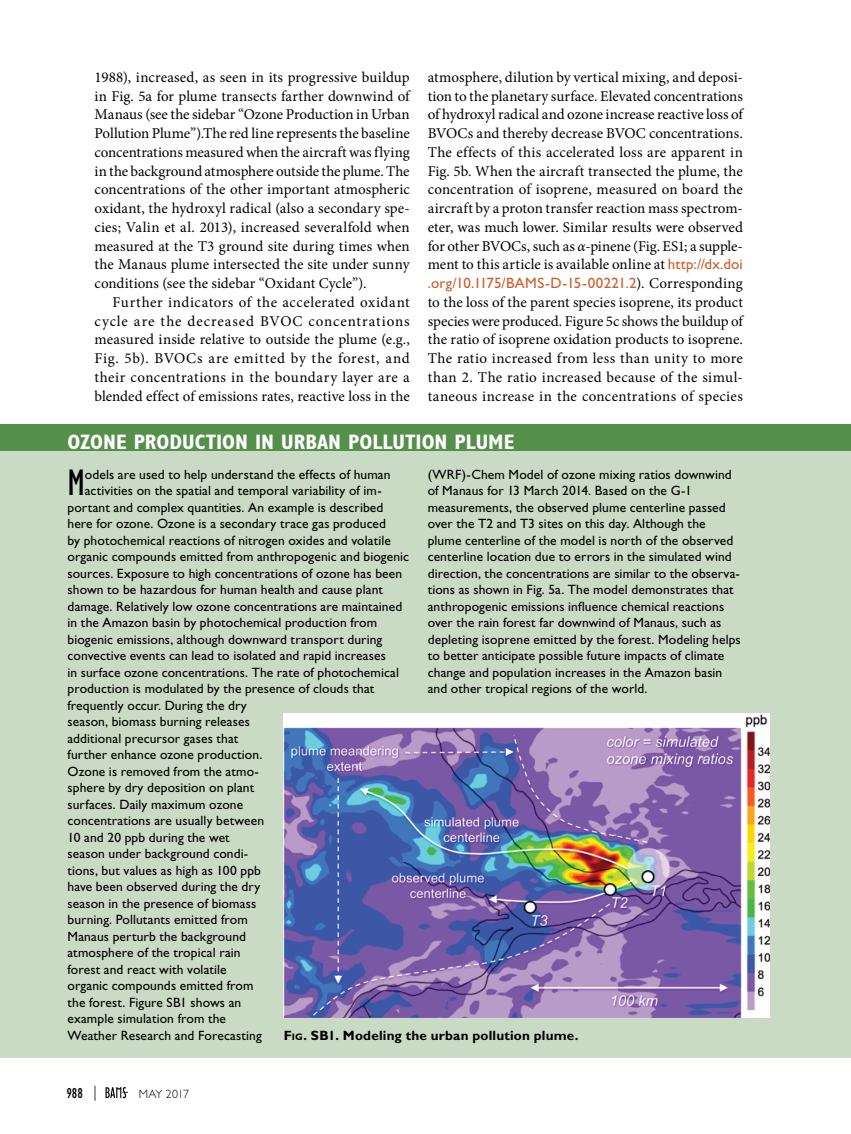
<style>
.page{position:relative;width:851px;height:1134px;background:#fff}
.page>*{position:absolute;margin:0;border:0;box-sizing:border-box;transform-origin:0 0}
.Sidebar_First_Paragr{font:condensed 38.25px "Gill Sans Std";color:#000}
.Sidebar_Title{font:700 condensed 21px "Gill Sans Std";color:#fff}
.Body_Text{font:15px/18.8px "Minion Pro";letter-spacing:.01em;color:#000;text-align:justify}
.t1{font:condensed 15px "Gill Sans Std";color:#000}
.Sidebar_First_Paragr-2{font:13.5px/16.5px "Gill Sans Std";letter-spacing:.01em;color:#000}
.Caption__figure{font:700 13.5px "Gill Sans Std";letter-spacing:.015em;color:#000}
.t2{font:300 12px "Gill Sans Std";letter-spacing:-.03em;color:#000}
.s1{font-style:italic}
.s2{font-family:"Gill Sans Std";color:#cd5e2c}
.s3{font-style:inherit}
.s4{font-size:9.45px}
.s5{font-weight:300;font-stretch:normal}
</style>
<div class="page">
<div style="left:0;top:451px;width:850px;height:607px;background:#cadbc5"></div>
<div style="left:0;top:424px;width:850px;height:28px;background:#55904b"></div>
<img style="left:284px;top:713px;width:486px;height:304px">
<div style="left:105px;top:1086px;width:24px;height:13px;background:#fff;border:2px solid #fff"></div>
<svg style="left:105px;top:1087px;width:23px;height:11px"></svg>
<p class="Body_Text" style="left:428px;top:68px;width:317px">atmosphere, dilution by vertical mixing, and deposi&shy;tion to the planetary surface. Elevated concentrations of hydroxyl radical and ozone increase reactive loss of BVOCs and thereby decrease BVOC concentrations.<br>The effects of this accelerated loss are apparent in Fig. 5b. When the aircraft transected the plume, the concentration of isoprene, measured on board the aircraft by a proton transfer reaction mass spectrom&shy;eter, was much lower. Similar results were observed for other BVOCs, such as <span class="s1">α</span>-pinene (Fig. ES1; a supple&shy;ment to this article is available online at <span class="s2">http://dx.doi .org/10.1175/BAMS-D-15-00221.2</span>). Corresponding to the loss of the parent species isoprene, its product species were produced. Figure 5c shows the buildup of the ratio of isoprene oxidation products to isoprene.<br>The ratio increased from less than unity to more than 2. The ratio increased because of the simul&shy;taneous increase in the concentrations of species</p>
<p class="Sidebar_Title" style="left:68px;top:430px;width:448px">OZONE PRODUCTION IN URBAN POLLUTION PLUME</p>
<p class="Sidebar_First_Paragr" style="left:68px;top:462px;width:19px">M</p>
<p class="Sidebar_First_Paragr-2" style="left:85px;top:466px;width:307px">odels are used to help understand the effects of human</p>
<p class="Body_Text" style="left:94px;top:68px;width:317px">1988), increased, as seen in its progressive buildup in Fig. 5a for plume transects farther downwind of Manaus (see the sidebar “Ozone Production in Urban Pollution Plume”).The red line represents the baseline concentrations measured when the aircraft was flying in the background atmosphere outside the plume. The concentrations of the other important atmospheric oxidant, the hydroxyl radical (also a secondary spe&shy;cies; Valin et al. 2013), increased severalfold when measured at the T3 ground site during times when the Manaus plume intersected the site under sunny conditions (see the sidebar “Oxidant Cycle”).</p>
<p class="Body_Text" style="left:94px;top:293px;width:317px;text-indent:18px">Further indicators of the accelerated oxidant cycle are the decreased BVOC concentrations measured inside relative to outside the plume (e.g., Fig. 5b). BVOCs are emitted by the forest, and their concentrations in the boundary layer are a blended effect of emissions rates, reactive loss in the</p>
<p class="Sidebar_First_Paragr-2" style="left:428px;top:466px;width:314px">(WRF)-Chem Model of ozone mixing ratios downwind of Manaus for 13 March 2014. Based on the G-1 measurements, the observed plume centerline passed over the T2 and T3 sites on this day. Although the plume centerline of the model is north of the observed centerline location due to errors in the simulated wind direction, the concentrations are similar to the observa&shy;tions as shown in Fig. 5a. The model demonstrates that anthropogenic emissions influence chemical reactions over the rain forest far downwind of Manaus, such as depleting isoprene emitted by the forest. Modeling helps to better anticipate possible future impacts of climate change and population increases in the Amazon basin and other tropical regions of the world.</p>
<p class="Sidebar_First_Paragr-2" style="left:85px;top:482px;width:298px">activities on the spatial and temporal variability of im-</p>
<p class="Sidebar_First_Paragr-2" style="left:68px;top:499px;width:317px">portant and complex quantities. An example is described</p>
<p class="Sidebar_First_Paragr-2" style="left:68px;top:515px;width:320px">here for ozone. Ozone is a secondary trace gas produced</p>
<p class="Sidebar_First_Paragr-2" style="left:68px;top:532px;width:325px">by photochemical reactions of nitrogen oxides and volatile</p>
<p class="Sidebar_First_Paragr-2" style="left:68px;top:548px;width:343px">organic compounds emitted from anthropogenic and biogenic</p>
<p class="Sidebar_First_Paragr-2" style="left:68px;top:565px;width:336px">sources. Exposure to high concentrations of ozone has been</p>
<p class="Sidebar_First_Paragr-2" style="left:68px;top:581px;width:317px">shown to be hazardous for human health and cause plant</p>
<p class="Sidebar_First_Paragr-2" style="left:68px;top:598px;width:336px">damage. Relatively low ozone concentrations are maintained</p>
<p class="Sidebar_First_Paragr-2" style="left:68px;top:614px;width:311px">in the Amazon basin by photochemical production from</p>
<p class="Sidebar_First_Paragr-2" style="left:68px;top:631px;width:316px">biogenic emissions, although downward transport during</p>
<p class="Sidebar_First_Paragr-2" style="left:68px;top:647px;width:320px">convective events can lead to isolated and rapid increases</p>
<p class="Sidebar_First_Paragr-2" style="left:68px;top:664px;width:333px">in surface ozone concentrations. The rate of photochemical</p>
<p class="Sidebar_First_Paragr-2" style="left:68px;top:680px;width:308px">production is modulated by the presence of clouds that</p>
<p class="Sidebar_First_Paragr-2" style="left:68px;top:697px;width:181px">frequently occur. During the dry</p>
<p class="Sidebar_First_Paragr-2" style="left:68px;top:713px;width:184px">season, biomass burning releases</p>
<p class="Sidebar_First_Paragr-2" style="left:68px;top:730px;width:172px">additional precursor gases that</p>
<p class="Sidebar_First_Paragr-2" style="left:68px;top:746px;width:196px">further enhance ozone production.</p>
<p class="Sidebar_First_Paragr-2" style="left:68px;top:763px;width:193px">Ozone is removed from the atmo-</p>
<p class="Sidebar_First_Paragr-2" style="left:68px;top:779px;width:188px">sphere by dry deposition on plant</p>
<p class="Sidebar_First_Paragr-2" style="left:68px;top:796px;width:177px">surfaces. Daily maximum ozone</p>
<p class="Sidebar_First_Paragr-2" style="left:68px;top:812px;width:198px">concentrations are usually between</p>
<p class="Sidebar_First_Paragr-2" style="left:68px;top:829px;width:164px">10 and 20 ppb during the wet</p>
<p class="Sidebar_First_Paragr-2" style="left:68px;top:845px;width:182px">season under background condi-</p>
<p class="Sidebar_First_Paragr-2" style="left:68px;top:862px;width:195px">tions, but values as high as 100 ppb</p>
<p class="Sidebar_First_Paragr-2" style="left:68px;top:878px;width:194px">have been observed during the dry</p>
<p class="Sidebar_First_Paragr-2" style="left:68px;top:895px;width:190px">season in the presence of biomass</p>
<p class="Sidebar_First_Paragr-2" style="left:68px;top:911px;width:182px">burning. Pollutants emitted from</p>
<p class="Sidebar_First_Paragr-2" style="left:68px;top:928px;width:180px">Manaus perturb the background</p>
<p class="Sidebar_First_Paragr-2" style="left:68px;top:944px;width:174px">atmosphere of the tropical rain</p>
<p class="Sidebar_First_Paragr-2" style="left:68px;top:961px;width:161px">forest and react with volatile</p>
<p class="Sidebar_First_Paragr-2" style="left:68px;top:977px;width:187px">organic compounds emitted from</p>
<p class="Sidebar_First_Paragr-2" style="left:68px;top:994px;width:175px">the forest. Figure SB1 shows an</p>
<p class="Sidebar_First_Paragr-2" style="left:68px;top:1010px;width:160px">example simulation from the</p>
<p class="Sidebar_First_Paragr-2" style="left:68px;top:1027px;width:196px">Weather Research and Forecasting</p>
<p class="Caption__figure" style="left:284px;top:1027px;width:296px"><span class="s3">F</span><span class="s4">ig</span><span class="s3">.</span> SB1. Modeling the urban pollution plume.</p>
<p class="t1" style="left:66px;top:1085px;width:32px">988 <span class="s5">|</span></p>
<p class="t2" style="left:139px;top:1087px;width:52px">MAY 2017</p>
</div>
